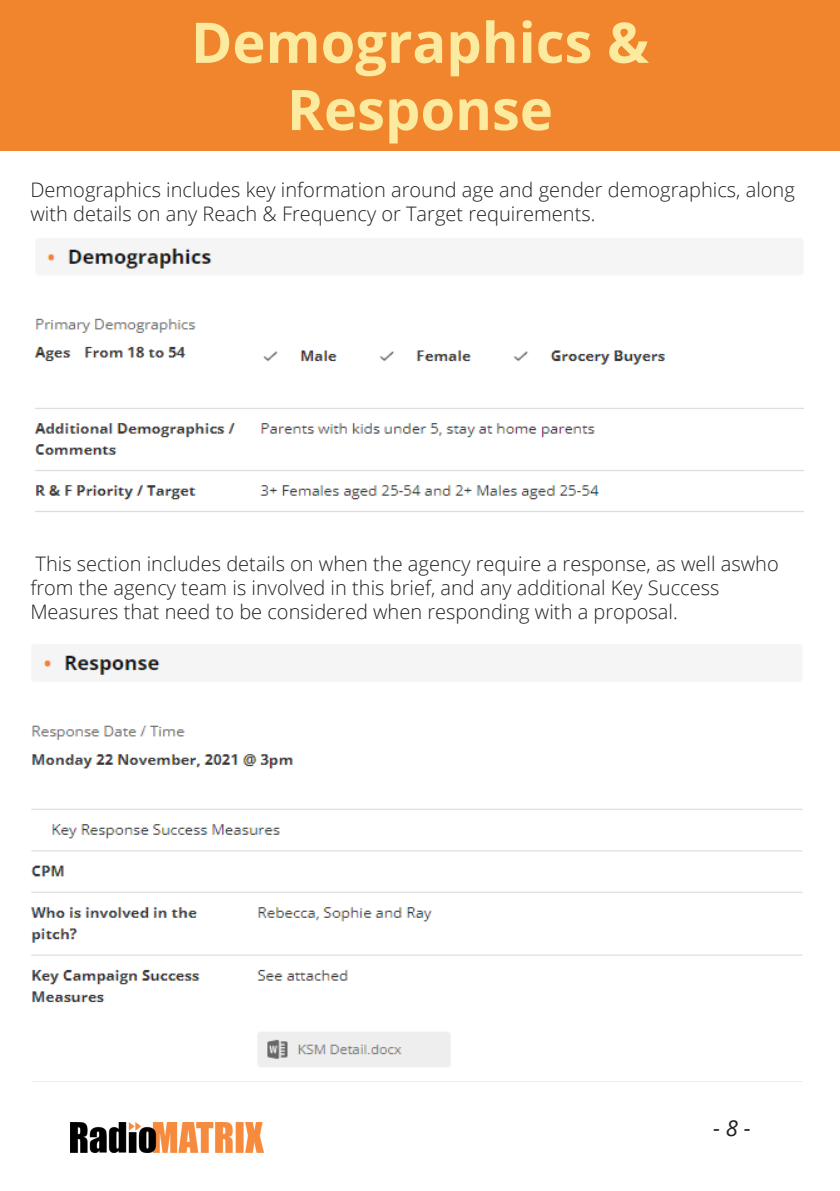
<style>
.page{position:relative;width:840px;height:1191px;background:#fff}
.page>*{position:absolute;margin:0;border:0;box-sizing:border-box;transform-origin:0 0}
.H1_Heading{font:700 56px/67.2px "Open Sans";color:#fcea9e;text-align:center}
.t1{font:italic 22px "Open Sans";color:#231f20}
.Impact{font:300 20px/24px "Open Sans";color:#231f20}
</style>
<div class="page">
<div style="left:0;top:0;width:839px;height:151px;background:#f1852e"></div>
<img style="left:71px;top:1122px;width:192px;height:30px">
<img style="left:34px;top:248px;width:770px;height:264px">
<img style="left:30px;top:655px;width:773px;height:412px">
<p class="H1_Heading" style="left:191px;top:7px;width:459px">Demographics &amp;<br>Response</p>
<p class="Impact" style="left:30px;top:177px;width:765px">Demographics includes key information around age and gender demographics, along with details on any Reach &amp; Frequency or Target requirements.</p>
<p class="Impact" style="left:30px;top:551px;width:749px">This section includes details on when the agency require a response, as well aswho from the agency team is involved in this brief, and any additional Key Success<br>Measures that need to be considered when responding with a proposal.</p>
<p class="t1" style="left:713px;top:1112px;width:39px">- 8 -</p>
</div>
